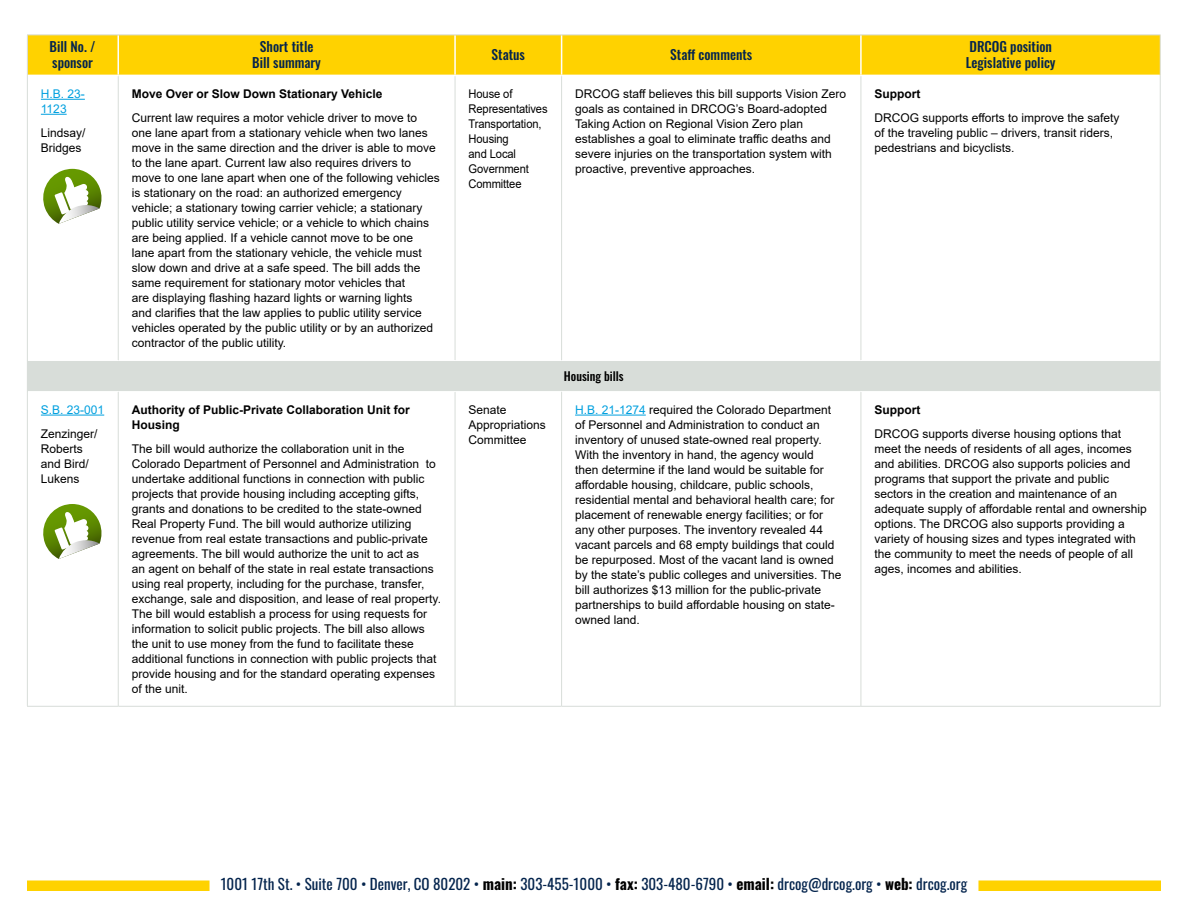
<style>
.page{position:relative;width:1188px;height:918px;background:#fff}
.page>*{position:absolute;margin:0;border:0;box-sizing:border-box;transform-origin:0 0}
.t1{font:15px "Oswald";color:#04244d}
.t2{font:500 13.5px/16.2px "Oswald";color:#04244d}
.t3{font:12px/15px "Arial";color:#000}
.t4{font:700 12px/15px "Arial";color:#000}
.t5{font:12px/15px "Arial";color:#000;scale:.93 1}
.t6{font:12px/15px "Arial";color:#00a0df}
.t7{font:500 12px "Oswald";color:#000}
.s1{color:#00a0df}
.s2{font-weight:700;color:#000}
</style>
<div class="page">
<div style="left:978px;top:880px;width:183px;height:11px;background:#ffd200"></div>
<div style="left:27px;top:880px;width:183px;height:11px;background:#ffd200"></div>
<div style="left:28px;top:35px;width:1132px;height:40px;background:#ffd200"></div>
<div style="left:27px;top:360px;width:1133px;height:32px;background:#d8ddd9"></div>
<hr style="left:118px;top:76px;width:1px;height:284px;background:#d8ddd9">
<hr style="left:455px;top:76px;width:1px;height:284px;background:#d8ddd9">
<hr style="left:561px;top:76px;width:1px;height:284px;background:#d8ddd9">
<hr style="left:861px;top:76px;width:1px;height:284px;background:#d8ddd9">
<hr style="left:118px;top:392px;width:1px;height:314px;background:#d8ddd9">
<hr style="left:455px;top:392px;width:1px;height:314px;background:#d8ddd9">
<hr style="left:561px;top:392px;width:1px;height:314px;background:#d8ddd9">
<hr style="left:861px;top:392px;width:1px;height:314px;background:#d8ddd9">
<hr style="left:118px;top:35px;width:1px;height:40px;background:#fff">
<hr style="left:454px;top:35px;width:2px;height:40px;background:#fff">
<hr style="left:561px;top:35px;width:1px;height:40px;background:#fff">
<hr style="left:860px;top:35px;width:2px;height:40px;background:#fff">
<hr style="left:28px;top:360px;width:90px;height:1px;background:#fff">
<hr style="left:118px;top:360px;width:337px;height:1px;background:#fff">
<hr style="left:455px;top:360px;width:107px;height:1px;background:#fff">
<hr style="left:562px;top:360px;width:299px;height:1px;background:#fff">
<hr style="left:861px;top:360px;width:299px;height:1px;background:#fff">
<hr style="left:28px;top:391px;width:90px;height:1px;background:#fff">
<hr style="left:118px;top:391px;width:337px;height:1px;background:#fff">
<hr style="left:455px;top:391px;width:107px;height:1px;background:#fff">
<hr style="left:562px;top:391px;width:299px;height:1px;background:#fff">
<hr style="left:861px;top:391px;width:299px;height:1px;background:#fff">
<hr style="left:1160px;top:360px;width:1px;height:32px;background:#d8ddd9">
<hr style="left:27px;top:34px;width:91px;height:1px;background:#d8ddd9">
<hr style="left:27px;top:35px;width:1px;height:40px;background:#d8ddd9">
<hr style="left:118px;top:34px;width:337px;height:1px;background:#d8ddd9">
<hr style="left:455px;top:34px;width:107px;height:1px;background:#d8ddd9">
<hr style="left:562px;top:34px;width:299px;height:1px;background:#d8ddd9">
<hr style="left:861px;top:34px;width:300px;height:1px;background:#d8ddd9">
<hr style="left:1160px;top:35px;width:1px;height:40px;background:#d8ddd9">
<hr style="left:27px;top:75px;width:1px;height:285px;background:#d8ddd9">
<hr style="left:1160px;top:75px;width:1px;height:285px;background:#d8ddd9">
<hr style="left:27px;top:392px;width:1px;height:314px;background:#d8ddd9">
<hr style="left:1160px;top:392px;width:1px;height:314px;background:#d8ddd9">
<hr style="left:27px;top:706px;width:91px;height:1px;background:#d8ddd9">
<hr style="left:118px;top:706px;width:337px;height:1px;background:#d8ddd9">
<hr style="left:455px;top:706px;width:107px;height:1px;background:#d8ddd9">
<hr style="left:562px;top:706px;width:299px;height:1px;background:#d8ddd9">
<hr style="left:861px;top:706px;width:300px;height:1px;background:#d8ddd9">
<hr style="left:41px;top:99px;width:44px;height:1px;background:#00a0df">
<svg style="left:41px;top:114px;width:26px;height:1px"></svg>
<hr style="left:41px;top:415px;width:63px;height:1px;background:#00a0df">
<hr style="left:575px;top:415px;width:71px;height:1px;background:#00a0df">
<svg style="left:43px;top:169px;width:59px;height:55px"></svg>
<svg style="left:43px;top:504px;width:59px;height:55px"></svg>
<p class="t2" style="left:50px;top:39px;width:48px">Bill No. / sponsor</p>
<p class="t2" style="left:252px;top:39px;width:70px;text-align:center">Short title<br>Bill summary</p>
<p class="t2" style="left:492px;top:47px;width:35px">Status</p>
<p class="t2" style="left:670px;top:47px;width:84px">Staff comments</p>
<p class="t2" style="left:966px;top:39px;width:91px">DRCOG position<br>Legislative policy</p>
<p class="t6" style="left:41px;top:86px;width:46px">H.B. 23-<br>1123</p>
<p class="t3" style="left:41px;top:125px;width:46px">Lindsay/<br>Bridges</p>
<p class="t5" style="left:469px;top:86px;width:87px">House of<br>Representatives<br>Transportation,<br>Housing<br>and Local<br>Government<br>Committee</p>
<p class="t3" style="left:575px;top:86px;width:272px">DRCOG staff believes this bill supports Vision Zero goals as contained in DRCOG’s Board-adopted Taking Action on Regional Vision Zero plan establishes a goal to eliminate traffic deaths and severe injuries on the transportation system with proactive, preventive approaches.</p>
<p class="t4" style="left:874px;top:86px;width:47px">Support</p>
<p class="t4" style="left:132px;top:86px;width:252px">Move Over or Slow Down Stationary Vehicle</p>
<p class="t3" style="left:132px;top:110px;width:310px">Current law requires a motor vehicle driver to move to one lane apart from a stationary vehicle when two lanes move in the same direction and the driver is able to move to the lane apart. Current law also requires drivers to move to one lane apart when one of the following vehicles is stationary on the road: an authorized emergency vehicle; a stationary towing carrier vehicle; a stationary public utility service vehicle; or a vehicle to which chains are being applied. If a vehicle cannot move to be one<br>lane apart from the stationary vehicle, the vehicle must slow down and drive at a safe speed. The bill adds the same requirement for stationary motor vehicles that<br>are displaying flashing hazard lights or warning lights<br>and clarifies that the law applies to public utility service vehicles operated by the public utility or by an authorized contractor of the public utility.</p>
<p class="t3" style="left:874px;top:110px;width:247px">DRCOG supports efforts to improve the safety of the traveling public – drivers, transit riders, pedestrians and bicyclists.</p>
<p class="t6" style="left:41px;top:402px;width:65px">S.B. 23-001</p>
<p class="t3" style="left:41px;top:426px;width:58px">Zenzinger/<br>Roberts and Bird/<br>Lukens</p>
<p class="t4" style="left:132px;top:402px;width:280px">Authority of Public-Private Collaboration Unit for<br>Housing</p>
<p class="t3" style="left:132px;top:441px;width:311px">The bill would authorize the collaboration unit in the Colorado Department of Personnel and Administration to undertake additional functions in connection with public projects that provide housing including accepting gifts, grants and donations to be credited to the state-owned Real Property Fund. The bill would authorize utilizing revenue from real estate transactions and public-private agreements. The bill would authorize the unit to act as<br>an agent on behalf of the state in real estate transactions using real property, including for the purchase, transfer, exchange, sale and disposition, and lease of real property.<br>The bill would establish a process for using requests for information to solicit public projects. The bill also allows the unit to use money from the fund to facilitate these additional functions in connection with public projects that provide housing and for the standard operating expenses of the unit.</p>
<p class="t7" style="left:564px;top:370px;width:61px">Housing bills</p>
<p class="t3" style="left:469px;top:402px;width:79px">Senate<br>Appropriations<br>Committee</p>
<p class="t3" style="left:575px;top:402px;width:268px"><span class="s1">H.B. 21-1274</span> required the Colorado Department of Personnel and Administration to conduct an inventory of unused state-owned real property.<br>With the inventory in hand, the agency would<br>then determine if the land would be suitable for affordable housing, childcare, public schools, residential mental and behavioral health care; for placement of renewable energy facilities; or for any other purposes. The inventory revealed 44 vacant parcels and 68 empty buildings that could be repurposed. Most of the vacant land is owned by the state’s public colleges and universities. The bill authorizes $13 million for the public-private partnerships to build affordable housing on state&shy;owned land.</p>
<p class="t4" style="left:874px;top:402px;width:47px">Support</p>
<p class="t3" style="left:874px;top:426px;width:274px">DRCOG supports diverse housing options that meet the needs of residents of all ages, incomes and abilities. DRCOG also supports policies and programs that support the private and public sectors in the creation and maintenance of an adequate supply of affordable rental and ownership options. The DRCOG also supports providing a variety of housing sizes and types integrated with the community to meet the needs of people of all ages, incomes and abilities.</p>
<p class="t1" style="left:221px;top:871px;width:748px">1001 17th St. • Suite 700 • Denver, CO 80202 • <span class="s2">main:</span> 303-455-1000 • <span class="s2">fax:</span> 303-480-6790 • <span class="s2">email:</span> drcog@drcog.org • <span class="s2">web:</span> drcog.org</p>
</div>
